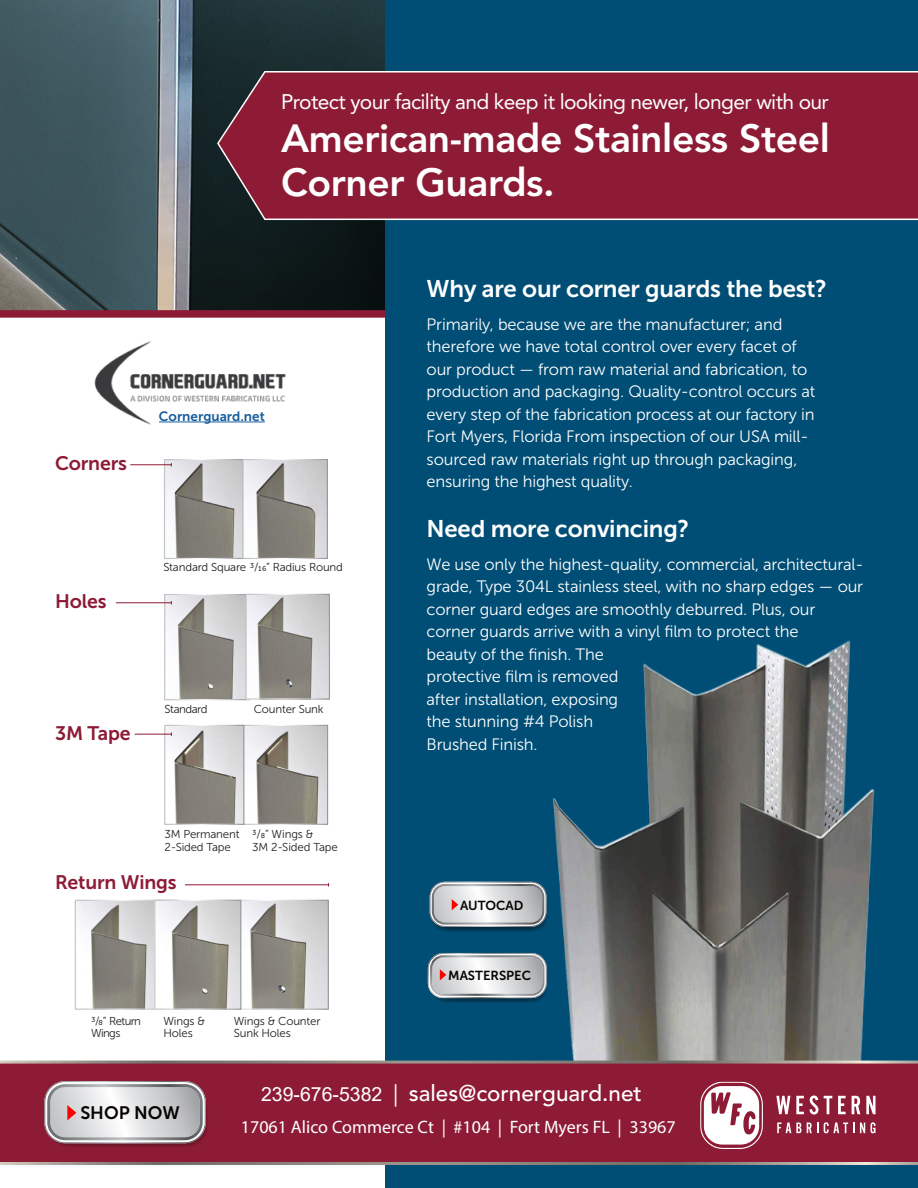
<style>
.page{position:relative;width:918px;height:1188px;background:#fff}
.page>*{position:absolute;margin:0;border:0;box-sizing:border-box;transform-origin:0 0}
.t1{font:800 39px/43.5px "Avenir";letter-spacing:-.01em;color:#fff}
.t2{font:24px "Museo Sans 700";letter-spacing:-.01em;color:#fff}
.t3{font:500 22.5px "Avenir";color:#fff}
.t4{font:21px "Avenir";letter-spacing:-.03em;color:#fff}
.t5{font:19.5px "Museo Sans 700";letter-spacing:-.01em;color:#8d1b35}
.t6{font:18px "Myriad Pro";color:#fff}
.t7{font:18px "Museo Sans 700";color:#080302}
.t8{font:16.5px/22.5px "Museo Sans 300";letter-spacing:-.01em;color:#fff}
.t9{font:13.5px "Museo Sans 700";color:#175d9e}
.t10{font:13.05px "Museo Sans 700";color:#080302}
.t11{font:11.55px/12.1px "Museo Sans 300";letter-spacing:-.015em;color:#231f20}
.t12{font:11.55px/12.1px "Museo Sans 300";letter-spacing:-.055em;color:#231f20}
.t13{font:11.55px "Museo Sans 300";letter-spacing:-.04em;color:#231f20}
.s1{font-family:"Arial";font-weight:400;font-size:19.5px}
.s2{font-family:"Minion Pro";font-weight:400}
</style>
<div class="page">
<svg style="left:0;top:0;width:385px;height:318px;background:#3c4b50"></svg>
<div style="left:385px;top:0;width:533px;height:1188px;background:#004e75"></div>
<img style="left:166px;top:461px;width:160px;height:96px">
<div style="left:164px;top:459px;width:80px;height:100px;border:1px solid #fff"></div>
<div style="left:242px;top:459px;width:86px;height:100px;border:1px solid #fff"></div>
<img style="left:244px;top:727px;width:82px;height:96px">
<div style="left:238px;top:725px;width:90px;height:100px;border:1px solid #fff"></div>
<img style="left:166px;top:727px;width:76px;height:96px">
<div style="left:164px;top:725px;width:80px;height:100px;border:1px solid #fff"></div>
<img style="left:166px;top:596px;width:80px;height:102px">
<div style="left:164px;top:594px;width:86px;height:106px;border:1px solid #fff"></div>
<img style="left:248px;top:596px;width:80px;height:102px">
<div style="left:246px;top:594px;width:84px;height:106px;border:1px solid #fff"></div>
<img style="left:241px;top:902px;width:86px;height:106px">
<div style="left:215px;top:900px;width:114px;height:110px;border:1px solid #fff"></div>
<img style="left:77px;top:902px;width:77px;height:106px">
<div style="left:75px;top:900px;width:103px;height:110px;border:1px solid #fff"></div>
<img style="left:156px;top:902px;width:83px;height:106px">
<div style="left:154px;top:900px;width:87px;height:110px;border:1px solid #fff"></div>
<svg style="left:216px;top:70px;width:702px;height:151px;background:#872038"></svg>
<img style="left:544px;top:640px;width:331px;height:419px">
<svg style="left:431px;top:889px;width:116px;height:43px"></svg>
<div style="left:431px;top:889px;width:117px;height:43px;border:1px solid #231f20;border-radius:14px"></div>
<div style="left:430px;top:882px;width:116px;height:45px;border:1px solid #fff;border-radius:15px"></div>
<svg style="left:432px;top:884px;width:112px;height:41px;background:#cdccce"></svg>
<svg style="left:431px;top:960px;width:116px;height:42px"></svg>
<div style="left:431px;top:959px;width:117px;height:44px;border:1px solid #231f20;border-radius:14px"></div>
<div style="left:428px;top:953px;width:119px;height:45px;border:1px solid #fff;border-radius:15px"></div>
<svg style="left:430px;top:955px;width:114px;height:41px;background:#cfcfd1"></svg>
<svg style="left:0;top:1059px;width:918px;height:106px;background:#8d253d"></svg>
<svg style="left:700px;top:1082px;width:63px;height:67px;background:#d2a5af"></svg>
<svg style="left:776px;top:1096px;width:14px;height:18px"></svg>
<svg style="left:796px;top:1096px;width:22px;height:19px"></svg>
<svg style="left:824px;top:1096px;width:8px;height:18px"></svg>
<svg style="left:838px;top:1096px;width:8px;height:18px"></svg>
<svg style="left:852px;top:1096px;width:8px;height:18px"></svg>
<svg style="left:866px;top:1096px;width:10px;height:18px"></svg>
<svg style="left:777px;top:1123px;width:24px;height:10px"></svg>
<svg style="left:807px;top:1123px;width:11px;height:10px"></svg>
<svg style="left:824px;top:1122px;width:51px;height:11px"></svg>
<hr style="left:130px;top:464px;width:41px;height:1px;background:#8d1b35">
<hr style="left:116px;top:602px;width:55px;height:1px;background:#8d1b35">
<hr style="left:135px;top:734px;width:36px;height:1px;background:#8d1b35">
<hr style="left:185px;top:884px;width:144px;height:1px;background:#8d1b35">
<img style="left:94px;top:341px;width:192px;height:84px">
<svg style="left:48px;top:1088px;width:160px;height:59px"></svg>
<div style="left:47px;top:1088px;width:162px;height:60px;border:2px solid #231f20;border-radius:20px"></div>
<div style="left:44px;top:1081px;width:162px;height:62px;border:6px solid #fff;border-radius:18px"></div>
<div style="left:44px;top:1081px;width:162px;height:62px;border:1px solid #fff;border-radius:20px"></div>
<svg style="left:47px;top:1084px;width:156px;height:56px"></svg>
<p class="t4" style="left:281px;top:89px;width:549px">Protect your facility and keep it looking newer, longer with our</p>
<p class="t1" style="left:281px;top:117px;width:550px">American-made Stainless Steel<br>Corner Guards.</p>
<p class="t5" style="left:55px;top:453px;width:73px">Corners</p>
<p class="t9" style="left:159px;top:408px;width:107px">Cornerguard.net</p>
<p class="t5" style="left:55px;top:591px;width:53px">Holes</p>
<p class="t11" style="left:163px;top:561px;width:181px">Standard Square 3/16” Radius Round</p>
<p class="t5" style="left:55px;top:722px;width:77px">3M Tape</p>
<p class="t13" style="left:165px;top:703px;width:45px">Standard</p>
<p class="t11" style="left:254px;top:703px;width:71px">Counter Sunk</p>
<p class="t11" style="left:165px;top:828px;width:77px">3M Permanent<br>2-Sided Tape</p>
<p class="t11" style="left:252px;top:828px;width:87px">3/8” Wings &amp;<br>3M 2-Sided Tape</p>
<p class="t2" style="left:427px;top:275px;width:402px">Why are our corner guards the best?</p>
<p class="t8" style="left:427px;top:313px;width:390px">Primarily, because we are the manufacturer; and therefore we have total control over every facet of our product — from raw material and fabrication, to production and packaging. Quality-control occurs at every step of the fabrication process at our factory in Fort Myers, Florida From inspection of our USA mill&shy;sourced raw materials right up through packaging, ensuring the highest quality.</p>
<p class="t2" style="left:427px;top:515px;width:264px">Need more convincing?</p>
<p class="t8" style="left:427px;top:553px;width:439px">We use only the highest-quality, commercial, architectural&shy;grade, Type 304L stainless steel, with no sharp edges — our corner guard edges are smoothly deburred. Plus, our corner guards arrive with a vinyl film to protect the<br>beauty of the finish. The<br>protective film is removed<br>after installation, exposing<br>the stunning #4 Polish<br>Brushed Finish.</p>
<p class="t5" style="left:55px;top:872px;width:123px">Return Wings</p>
<p class="t12" style="left:91px;top:1015px;width:51px">3/8” Return<br>Wings</p>
<p class="t11" style="left:163px;top:1015px;width:43px">Wings &amp;<br>Holes</p>
<p class="t7" style="left:80px;top:1103px;width:101px">SHOP NOW</p>
<p class="t10" style="left:460px;top:898px;width:65px">AUTOCAD</p>
<p class="t11" style="left:234px;top:1015px;width:88px">Wings &amp; Counter<br>Sunk Holes</p>
<p class="t10" style="left:448px;top:968px;width:84px">MASTERSPEC</p>
<p class="t3" style="left:261px;top:1080px;width:382px"><span class="s1">239-676-5382</span> <span class="s2">|</span> sales@cornerguard.net</p>
<p class="t6" style="left:241px;top:1116px;width:436px">17061 Alico Commerce Ct | #104 | Fort Myers FL | 33967</p>
</div>
